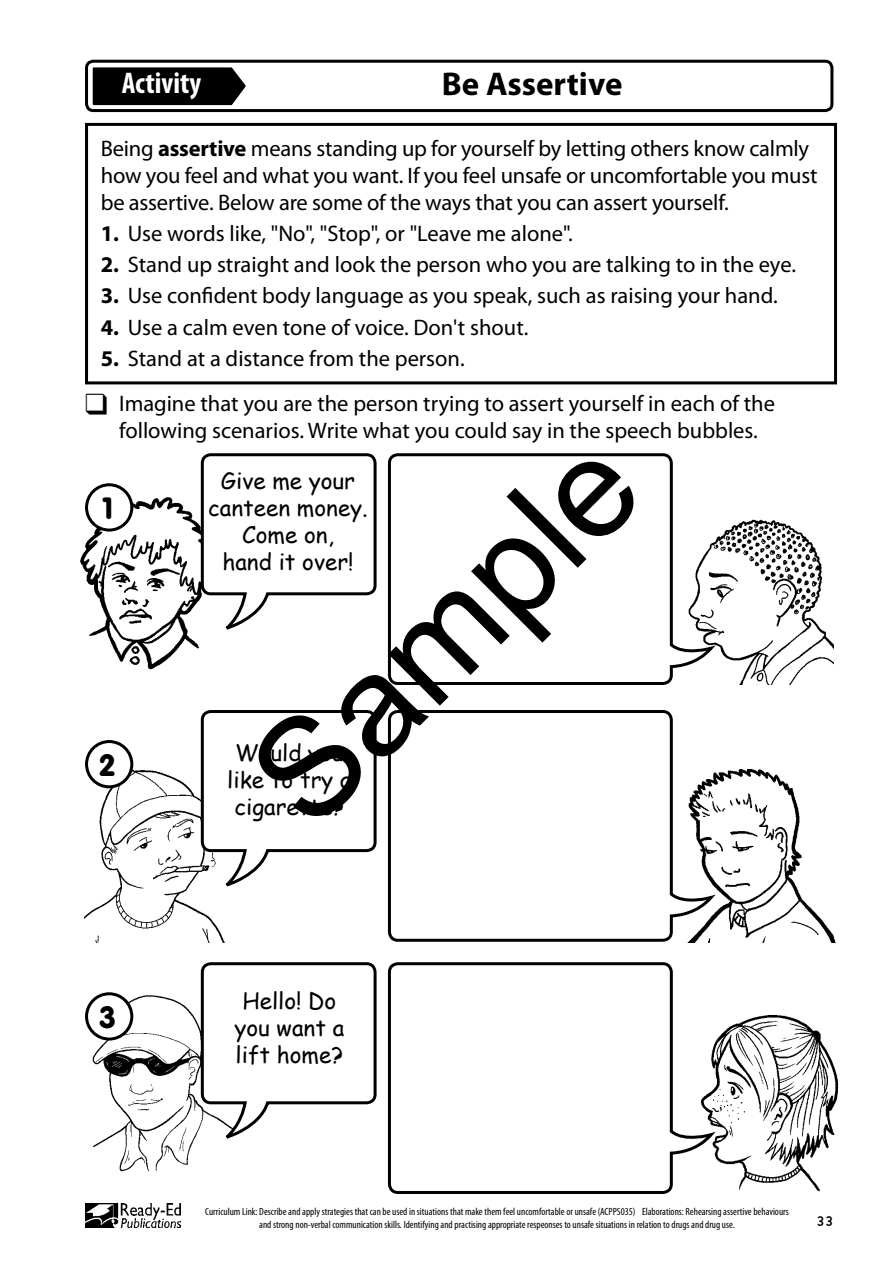
<style>
.page{position:relative;width:893px;height:1263px;background:#fff}
.page>*{position:absolute;margin:0;border:0;box-sizing:border-box;transform-origin:0 0}
.t1{font:140.55px "Arial";color:#000}
.t2{font:700 33px "Myriad Pro";color:#000}
.t3{font:700 condensed 30px "Myriad Pro";color:#fff}
.t4{font:700 30px "Vogue";color:#000}
.t5{font:22.5px/27px "Myriad Pro";color:#000}
.t6{font:22.5px/27px "Comic Sans MS";color:#000;text-align:center}
.t7{font:15px "Geometric 231 BT Bold C";color:#000}
.t8{font:condensed 10.5px/12.6px "Myriad Pro";color:#000;text-align:center}
.s1{font-weight:700}
</style>
<div class="page">
<svg style="left:92px;top:67px;width:154px;height:39px;background:#151515"></svg>
<img style="left:85px;top:1203px;width:95px;height:24px">
<div style="left:85px;top:60px;width:748px;height:52px;border:3px solid #000;border-radius:7px"></div>
<img style="left:85px;top:740px;width:140px;height:202px">
<img style="left:85px;top:992px;width:114px;height:180px">
<img style="left:80px;top:483px;width:120px;height:187px">
<div style="left:85px;top:123px;width:752px;height:261px;border:3px solid #000"></div>
<svg style="left:199px;top:453px;width:178px;height:182px"></svg>
<img style="left:714px;top:769px;width:122px;height:173px">
<svg style="left:387px;top:453px;width:290px;height:232px"></svg>
<svg style="left:387px;top:962px;width:307px;height:232px"></svg>
<svg style="left:387px;top:710px;width:327px;height:233px"></svg>
<div style="left:87px;top:485px;width:45px;height:45px;background:#fff;border-radius:50%"></div>
<div style="left:85px;top:483px;width:48px;height:48px;border:3px solid #000;border-radius:50%"></div>
<div style="left:87px;top:741px;width:45px;height:46px;background:#fff;border-radius:50%"></div>
<div style="left:85px;top:740px;width:48px;height:48px;border:3px solid #000;border-radius:50%"></div>
<img style="left:694px;top:1015px;width:145px;height:177px">
<svg style="left:199px;top:710px;width:178px;height:182px"></svg>
<svg style="left:199px;top:962px;width:178px;height:177px"></svg>
<img style="left:677px;top:519px;width:156px;height:166px">
<div style="left:87px;top:994px;width:45px;height:45px;background:#fff;border-radius:50%"></div>
<div style="left:85px;top:992px;width:48px;height:48px;border:3px solid #000;border-radius:50%"></div>
<h3 class="t3" style="left:122px;top:65px;width:81px">Activity</h3>
<h2 class="t2" style="left:442px;top:63px;width:182px">Be Assertive</h2>
<p class="t5" style="left:101px;top:134px;width:718px">Being <span class="s1">assertive</span> means standing up for yourself by letting others know calmly how you feel and what you want. If you feel unsafe or uncomfortable you must be assertive. Below are some of the ways that you can assert yourself.</p>
<p class="t5" style="left:101px;top:219px;width:474px"><span class="s1">1.</span> Use words like, "No", "Stop", or "Leave me alone".</p>
<p class="t5" style="left:101px;top:251px;width:697px"><span class="s1">2.</span> Stand up straight and look the person who you are talking to in the eye.</p>
<p class="t5" style="left:101px;top:282px;width:679px"><span class="s1">3.</span> Use confident body language as you speak, such as raising your hand.</p>
<p class="t5" style="left:101px;top:313px;width:429px"><span class="s1">4.</span> Use a calm even tone of voice. Don't shout.</p>
<p class="t5" style="left:101px;top:344px;width:365px"><span class="s1">5.</span> Stand at a distance from the person.</p>
<p class="t5" style="left:119px;top:390px;width:657px;text-indent:-34px">❑ Imagine that you are the person trying to assert yourself in each of the following scenarios. Write what you could say in the speech bubbles.</p>
<h1 class="t1" style="left:212px;top:734px;width:478px;rotate:-45deg">Sample</h1>
<p class="t6" style="left:208px;top:466px;width:161px">Give me your canteen money.<br>Come on,<br>hand it over!</p>
<h3 class="t4" style="left:103px;top:490px;width:13px">1</h3>
<h3 class="t4" style="left:100px;top:747px;width:19px">2</h3>
<p class="t6" style="left:227px;top:738px;width:126px">Would you like to try a cigarette?</p>
<h3 class="t4" style="left:100px;top:999px;width:19px">3</h3>
<p class="t6" style="left:235px;top:986px;width:111px">Hello! Do you want a lift home?</p>
<p class="t8" style="left:205px;top:1205px;width:585px">Curriculum Link: Describe and apply strategies that can be used in situations that make them feel uncomfortable or unsafe (ACPPS035) Elaborations: Rehearsing assertive behaviours and strong non-verbal communication skills. Identifying and practising appropriate respeonses to unsafe situations in relation to drugs and drug use.</p>
<p class="t7" style="left:817px;top:1210px;width:18px">33</p>
</div>
